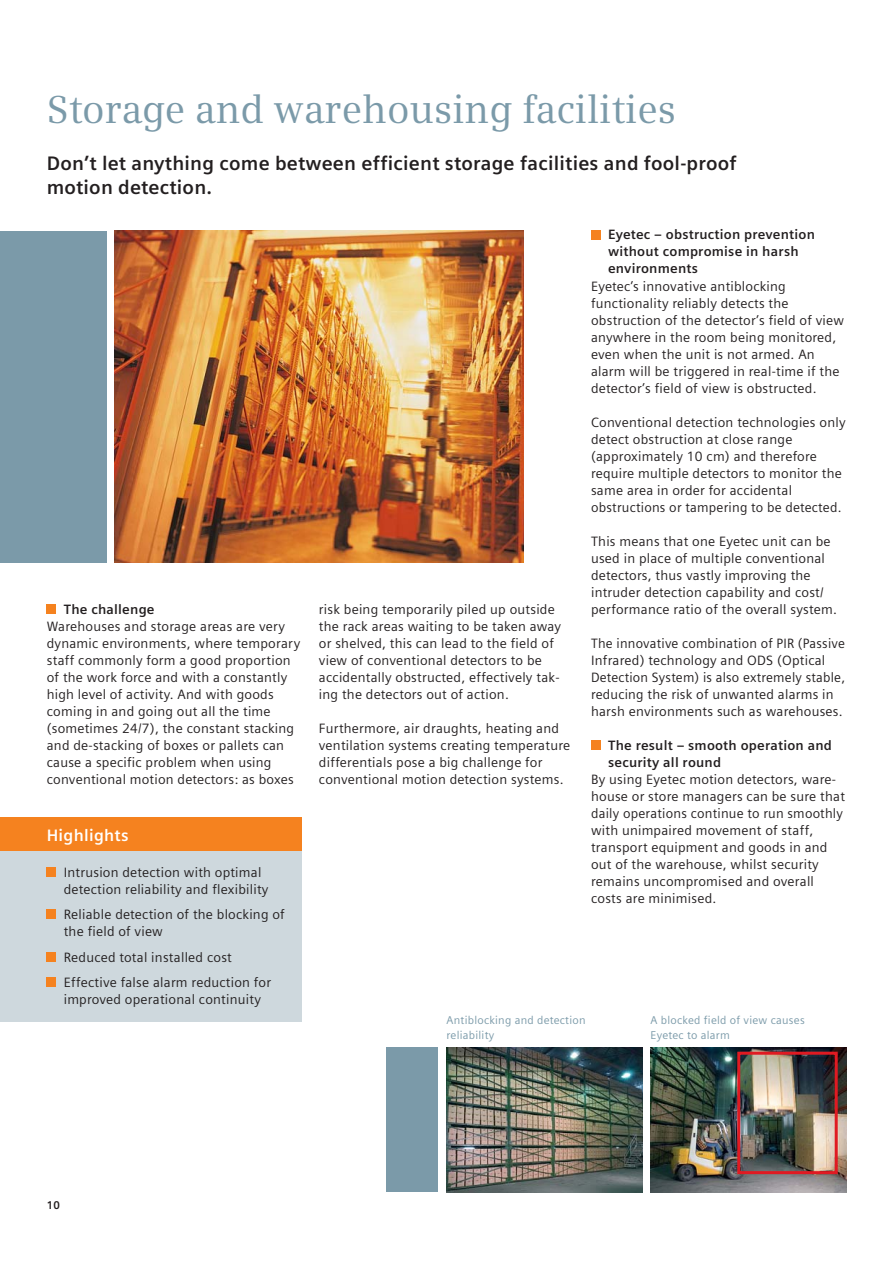
<style>
.page{position:relative;width:893px;height:1263px;background:#fff}
.page>*{position:absolute;margin:0;border:0;box-sizing:border-box;transform-origin:0 0}
.t1{font:39px "Siemens Serif";color:#7b9aa9}
.t2{font:700 19.5px/23.4px "Siemens Sans";letter-spacing:.01em;color:#231f20}
.t3{font:700 16.5px "Siemens Sans";letter-spacing:.015em;color:#fff}
.t4{font:13.5px/17px "Siemens Sans";letter-spacing:.015em;color:#231f20}
.t5{font:700 13.5px/17px "Siemens Sans";letter-spacing:.015em;color:#231f20}
.t6{font:11.25px/14.9px "Siemens Sans";letter-spacing:.025em;color:#7b9aa9}
.t7{font:700 11.25px "Siemens Sans";color:#231f20}
</style>
<div class="page">
<div style="left:47px;top:604px;width:9px;height:10px;background:#f5821f"></div>
<div style="left:591px;top:740px;width:9px;height:10px;background:#f5821f"></div>
<div style="left:591px;top:230px;width:9px;height:9px;background:#f5821f"></div>
<img style="left:115px;top:231px;width:408px;height:332px">
<div style="left:0;top:818px;width:302px;height:34px;background:#f5821f"></div>
<div style="left:0;top:852px;width:302px;height:170px;background:#ced8dd"></div>
<div style="left:47px;top:978px;width:9px;height:9px;background:#f5821f"></div>
<div style="left:47px;top:952px;width:9px;height:9px;background:#f5821f"></div>
<div style="left:47px;top:910px;width:9px;height:9px;background:#f5821f"></div>
<div style="left:47px;top:867px;width:9px;height:9px;background:#f5821f"></div>
<div style="left:0;top:231px;width:106px;height:332px;background:#7b9aa9"></div>
<img style="left:651px;top:1047px;width:195px;height:145px">
<img style="left:446px;top:1047px;width:196px;height:145px">
<div style="left:737px;top:1052px;width:101px;height:122px;border:3px solid #e01a22"></div>
<div style="left:387px;top:1047px;width:51px;height:145px;background:#7b9aa9"></div>
<h1 class="t1" style="left:47px;top:94px;width:631px">Storage and warehousing facilities</h1>
<h2 class="t2" style="left:47px;top:154px;width:691px">Don’t let anything come between efficient storage facilities and fool-proof motion detection.</h2>
<p class="t5" style="left:64px;top:602px;width:92px">The challenge</p>
<p class="t4" style="left:47px;top:619px;width:255px">Warehouses and storage areas are very dynamic environments, where temporary staff commonly form a good proportion of the work force and with a constantly high level of activity. And with goods coming in and going out all the time (sometimes 24/7), the constant stacking and de-stacking of boxes or pallets can cause a specific problem when using conventional motion detectors: as boxes</p>
<p class="t3" style="left:47px;top:829px;width:83px">Highlights</p>
<p class="t4" style="left:64px;top:864px;width:206px">Intrusion detection with optimal detection reliability and flexibility</p>
<p class="t4" style="left:64px;top:907px;width:223px">Reliable detection of the blocking of the field of view</p>
<p class="t4" style="left:64px;top:945px;width:209px;line-height:25.5px">Reduced total installed cost<br>Effective false alarm reduction for</p>
<p class="t4" style="left:64px;top:992px;width:199px">improved operational continuity</p>
<p class="t4" style="left:319px;top:602px;width:244px">risk being temporarily piled up outside the rack areas waiting to be taken away or shelved, this can lead to the field of view of conventional detectors to be accidentally obstructed, effectively tak&shy;ing the detectors out of action.</p>
<p class="t4" style="left:319px;top:721px;width:253px">Furthermore, air draughts, heating and ventilation systems creating temperature differentials pose a big challenge for conventional motion detection systems.</p>
<p class="t5" style="left:608px;top:228px;width:208px">Eyetec – obstruction prevention without compromise in harsh environments</p>
<p class="t4" style="left:591px;top:279px;width:254px">Eyetec’s innovative antiblocking functionality reliably detects the obstruction of the detector’s field of view anywhere in the room being monitored, even when the unit is not armed. An alarm will be triggered in real-time if the detector’s field of view is obstructed.</p>
<p class="t4" style="left:591px;top:415px;width:256px">Conventional detection technologies only detect obstruction at close range (approximately 10 cm) and therefore require multiple detectors to monitor the same area in order for accidental obstructions or tampering to be detected.</p>
<p class="t4" style="left:591px;top:534px;width:247px">This means that one Eyetec unit can be used in place of multiple conventional detectors, thus vastly improving the intruder detection capability and cost/ performance ratio of the overall system.</p>
<p class="t4" style="left:591px;top:636px;width:256px">The innovative combination of PIR (Passive Infrared) technology and ODS (Optical Detection System) is also extremely stable, reducing the risk of unwanted alarms in harsh environments such as warehouses.</p>
<p class="t5" style="left:608px;top:738px;width:225px">The result – smooth operation and security all round</p>
<p class="t4" style="left:591px;top:772px;width:255px">By using Eyetec motion detectors, ware&shy;house or store managers can be sure that daily operations continue to run smoothly with unimpaired movement of staff, transport equipment and goods in and out of the warehouse, whilst security remains uncompromised and overall costs are minimised.</p>
<p class="t6" style="left:446px;top:1014px;width:141px">Antiblocking and detection reliability</p>
<p class="t6" style="left:651px;top:1014px;width:156px">A blocked field of view causes<br>Eyetec to alarm</p>
<p class="t7" style="left:47px;top:1201px;width:15px">10</p>
</div>
